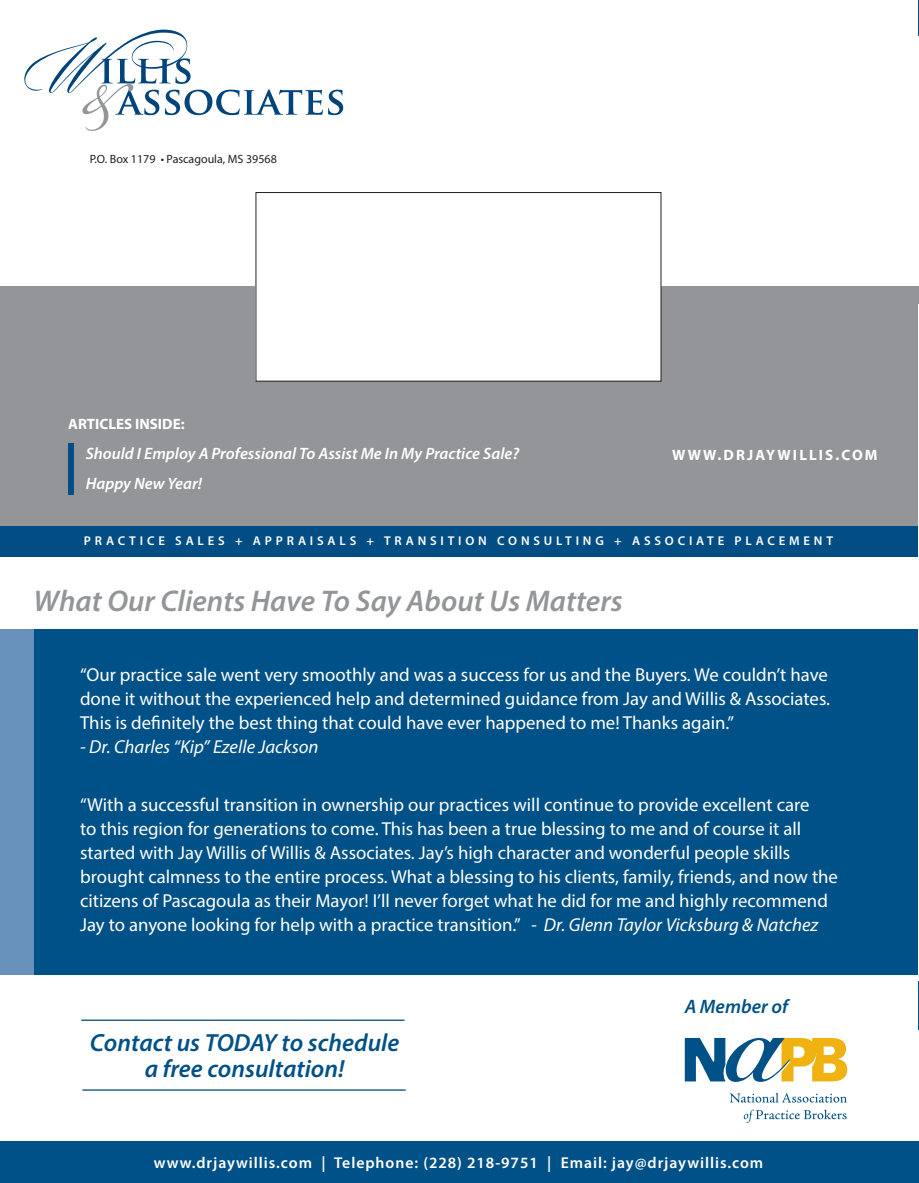
<style>
.page{position:relative;width:919px;height:1183px;background:#fff}
.page>*{position:absolute;margin:0;border:0;box-sizing:border-box;transform-origin:0 0}
.t1{font:italic 600 30px "Myriad Pro";color:#939598}
.t2{font:italic 600 24.9px/26.2px "Myriad Pro";color:#005187;text-align:center}
.t3{font:italic 600 19.5px "Myriad Pro";color:#005187}
.t4{font:18.75px/24px "Myriad Pro";color:#fff;text-align:justify}
.t5{font:italic 18.75px "Myriad Pro";color:#fff}
.t6{font:italic 600 16.5px/30.2px "Myriad Pro";color:#fff}
.t7{font:600 15.75px "Myriad Pro";letter-spacing:.06em;color:#fff}
.t8{font:700 15px "Myriad Pro";letter-spacing:.14em;color:#fff}
.t9{font:700 15px "Myriad Pro";color:#fff}
.t10{font:600 12.75px "Myriad Pro";letter-spacing:.3em;color:#fff}
.t11{font:12px "Myriad Pro";color:#231f20}
.s1{font-style:italic}
</style>
<div class="page">
<div style="left:906px;top:286px;width:12px;height:18px;background:#949599"></div>
<hr style="left:917px;top:0;width:1px;height:36px;background:#034d84">
<div style="left:0;top:286px;width:917px;height:247px;background:#949599"></div>
<svg style="left:24px;top:30px;width:319px;height:101px"></svg>
<div style="left:256px;top:193px;width:404px;height:188px;background:#fff"></div>
<div style="left:255px;top:192px;width:405px;height:189px;border:1px solid #231f20"></div>
<div style="left:0;top:526px;width:917px;height:30px;background:#024e84"></div>
<div style="left:0;top:1141px;width:918px;height:42px;background:#005187"></div>
<hr style="left:917px;top:981px;width:1px;height:48px;background:#005187">
<hr style="left:81px;top:1020px;width:323px;height:1px;background:#024e84">
<hr style="left:82px;top:1089px;width:323px;height:2px;background:#024e84">
<svg style="left:684px;top:1037px;width:162px;height:45px"></svg>
<svg style="left:729px;top:1093px;width:117px;height:10px"></svg>
<svg style="left:743px;top:1109px;width:103px;height:14px"></svg>
<div style="left:68px;top:443px;width:6px;height:52px;background:#024e84"></div>
<div style="left:34px;top:630px;width:883px;height:345px;background:#005187"></div>
<div style="left:0;top:630px;width:34px;height:345px;background:#6892bb"></div>
<p class="t11" style="left:90px;top:151px;width:188px">P.O. Box 1179 • Pascagoula, MS 39568</p>
<p class="t9" style="left:68px;top:414px;width:118px">ARTICLES INSIDE:</p>
<p class="t6" style="left:86px;top:438px;width:435px">Should I Employ A Professional To Assist Me In My Practice Sale?<br>Happy New Year!</p>
<p class="t8" style="left:671px;top:445px;width:207px">WWW.DRJAYWILLIS.COM</p>
<p class="t10" style="left:84px;top:533px;width:750px">PRACTICE SALES + APPRAISALS + TRANSITION CONSULTING + ASSOCIATE PLACEMENT</p>
<h1 class="t1" style="left:34px;top:582px;width:590px">What Our Clients Have To Say About Us Matters</h1>
<p class="t4" style="left:80px;top:662px;width:751px">“Our practice sale went very smoothly and was a success for us and the Buyers. We couldn’t have done it without the experienced help and determined guidance from Jay and Willis &amp; Associates.<br>This is definitely the best thing that could have ever happened to me! Thanks again.”</p>
<p class="t5" style="left:80px;top:735px;width:240px">- Dr. Charles “Kip” Ezelle Jackson</p>
<p class="t4" style="left:80px;top:793px;width:759px;text-align:left">“With a successful transition in ownership our practices will continue to provide excellent care<br>to this region for generations to come. This has been a true blessing to me and of course it all started with Jay Willis of Willis &amp; Associates. Jay’s high character and wonderful people skills brought calmness to the entire process. What a blessing to his clients, family, friends, and now the citizens of Pascagoula as their Mayor! I’ll never forget what he did for me and highly recommend Jay to anyone looking for help with a practice transition.” <span class="s1">- Dr. Glenn Taylor Vicksburg &amp; Natchez</span></p>
<h2 class="t2" style="left:90px;top:1029px;width:311px">Contact us TODAY to schedule a free consultation!</h2>
<p class="t3" style="left:684px;top:994px;width:105px">A Member of</p>
<p class="t7" style="left:154px;top:1152px;width:610px">www.drjaywillis.com | Telephone: (228) 218-9751 | Email: jay@drjaywillis.com</p>
</div>
